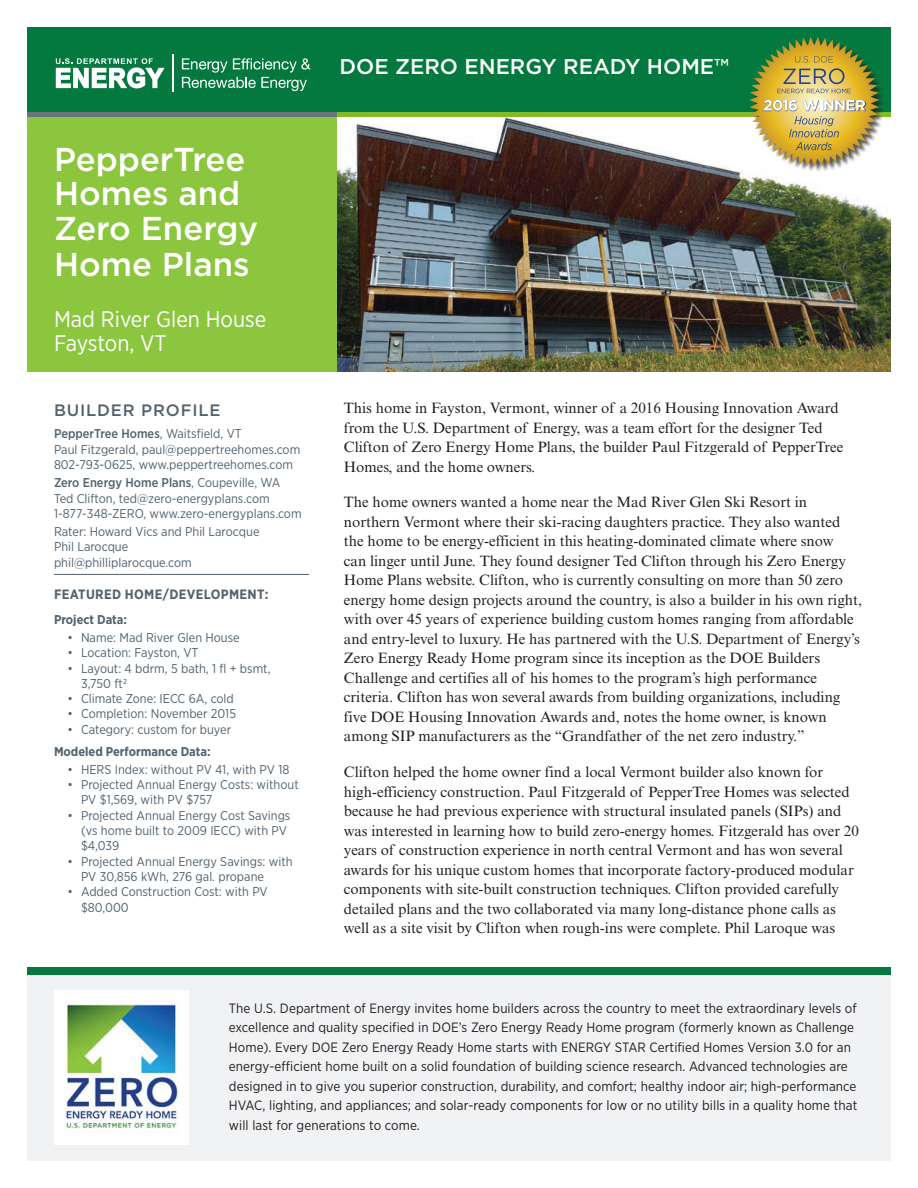
<style>
.page{position:relative;width:918px;height:1188px;background:#fff}
.page>*{position:absolute;margin:0;border:0;box-sizing:border-box;transform-origin:0 0}
.t1{font:500 33px/35px "Gotham";color:#fff}
.t2{font:22.5px/24px "Gotham Narrow";color:#fff}
.t3{font:500 21.3px "Gotham";color:#fff}
.t4{font:500 16.5px "Gotham";letter-spacing:.05em;color:#52626f}
.t5{font:15px/19.5px "Times New Roman MT Std";color:#231f20}
.t6{font:13.5px/19.5px "Gotham Narrow";letter-spacing:.005em;color:#231f20}
.t7{font:700 13.5px "Gotham Narrow";letter-spacing:.025em;color:#52626f}
.t8{font:12.75px/15.3px "Gotham Narrow";color:#52626f}
.t9{font:700 12.75px "Gotham Narrow";color:#52626f}
.s1{font-weight:500}
</style>
<div class="page">
<img style="left:337px;top:117px;width:554px;height:255px">
<div style="left:27px;top:117px;width:310px;height:255px;background:#8bc63e"></div>
<div style="left:27px;top:971px;width:864px;height:190px;background:#f0f2f3"></div>
<div style="left:27px;top:27px;width:864px;height:85px;background:#04793f"></div>
<svg style="left:56px;top:58px;width:109px;height:30px"></svg>
<hr style="left:173px;top:55px;width:1px;height:37px;background:#fff">
<svg style="left:182px;top:58px;width:129px;height:33px"></svg>
<div style="left:337px;top:112px;width:554px;height:5px;background:#82bb27"></div>
<div style="left:27px;top:112px;width:310px;height:5px;background:#6a747b"></div>
<img style="left:54px;top:991px;width:135px;height:153px">
<div style="left:27px;top:968px;width:864px;height:7px;background:#04793f"></div>
<hr style="left:54px;top:574px;width:255px;height:1px;background:#52626f">
<div style="left:751px;top:38px;width:135px;height:135px;background:#231f20;opacity:.75"></div>
<img style="left:746px;top:82px;width:138px;height:48px">
<img style="left:749px;top:37px;width:130px;height:130px">
<h1 class="t1" style="left:54px;top:141px;width:206px">PepperTree<br>Homes and<br>Zero Energy<br>Home Plans</h1>
<h2 class="t2" style="left:54px;top:306px;width:214px">Mad River Glen House<br>Fayston, VT</h2>
<p class="t4" style="left:54px;top:401px;width:168px">BUILDER PROFILE</p>
<p class="t8" style="left:54px;top:426px;width:248px"><span class="s1">PepperTree Homes</span>, Waitsfield, VT<br>Paul Fitzgerald, paul@peppertreehomes.com<br>802-793-0625, www.peppertreehomes.com</p>
<p class="t8" style="left:54px;top:475px;width:249px"><span class="s1">Zero Energy Home Plans</span>, Coupeville, WA<br>Ted Clifton, ted@zero-energyplans.com<br>1-877-348-ZERO, www.zero-energyplans.com</p>
<p class="t8" style="left:54px;top:524px;width:207px">Rater: Howard Vics and Phil Larocque<br>Phil Larocque phil@philliplarocque.com</p>
<p class="t7" style="left:54px;top:585px;width:216px">FEATURED HOME/DEVELOPMENT:</p>
<p class="t9" style="left:54px;top:611px;width:75px">Project Data:</p>
<p class="t8" style="left:68px;top:630px;width:174px">• Name: Mad River Glen House</p>
<p class="t8" style="left:68px;top:645px;width:133px">• Location: Fayston, VT</p>
<p class="t8" style="left:81px;top:660px;width:191px;text-indent:-14px">• Layout: 4 bdrm, 5 bath, 1 fl + bsmt,<br>3,750 ft2</p>
<p class="t8" style="left:68px;top:691px;width:168px">• Climate Zone: IECC 6A, cold</p>
<p class="t8" style="left:68px;top:706px;width:170px">• Completion: November 2015</p>
<p class="t8" style="left:68px;top:721px;width:165px">• Category: custom for buyer</p>
<p class="t9" style="left:54px;top:743px;width:158px">Modeled Performance Data:</p>
<p class="t8" style="left:68px;top:761px;width:223px">• HERS Index: without PV 41, with PV 18</p>
<p class="t8" style="left:81px;top:777px;width:219px;text-indent:-14px">• Projected Annual Energy Costs: without<br>PV $1,569, with PV $757</p>
<p class="t8" style="left:81px;top:807px;width:211px;text-indent:-14px">• Projected Annual Energy Cost Savings (vs home built to 2009 IECC) with PV $4,039</p>
<p class="t8" style="left:81px;top:853px;width:213px;text-indent:-14px">• Projected Annual Energy Savings: with<br>PV 30,856 kWh, 276 gal. propane</p>
<p class="t8" style="left:81px;top:884px;width:188px;text-indent:-14px">• Added Construction Cost: with PV $80,000</p>
<h3 class="t3" style="left:339px;top:54px;width:391px">DOE ZERO ENERGY READY HOME™</h3>
<p class="t5" style="left:344px;top:398px;width:501px">This home in Fayston, Vermont, winner of a 2016 Housing Innovation Award from the U.S. Department of Energy, was a team effort for the designer Ted Clifton of Zero Energy Home Plans, the builder Paul Fitzgerald of PepperTree Homes, and the home owners.</p>
<p class="t5" style="left:344px;top:493px;width:520px">The home owners wanted a home near the Mad River Glen Ski Resort in northern Vermont where their ski-racing daughters practice. They also wanted the home to be energy-efficient in this heating-dominated climate where snow<br>can linger until June. They found designer Ted Clifton through his Zero Energy Home Plans website. Clifton, who is currently consulting on more than 50 zero energy home design projects around the country, is also a builder in his own right, with over 45 years of experience building custom homes ranging from affordable and entry-level to luxury. He has partnered with the U.S. Department of Energy’s Zero Energy Ready Home program since its inception as the DOE Builders Challenge and certifies all of his homes to the program’s high performance criteria. Clifton has won several awards from building organizations, including five DOE Housing Innovation Awards and, notes the home owner, is known among SIP manufacturers as the “Grandfather of the net zero industry.”</p>
<p class="t5" style="left:344px;top:762px;width:516px">Clifton helped the home owner find a local Vermont builder also known for high-efficiency construction. Paul Fitzgerald of PepperTree Homes was selected because he had previous experience with structural insulated panels (SIPs) and was interested in learning how to build zero-energy homes. Fitzgerald has over 20 years of construction experience in north central Vermont and has won several awards for his unique custom homes that incorporate factory-produced modular components with site-built construction techniques. Clifton provided carefully detailed plans and the two collaborated via many long-distance phone calls as well as a site visit by Clifton when rough-ins were complete. Phil Laroque was</p>
<p class="t6" style="left:229px;top:998px;width:630px">The U.S. Department of Energy invites home builders across the country to meet the extraordinary levels of excellence and quality specified in DOE’s Zero Energy Ready Home program (formerly known as Challenge Home). Every DOE Zero Energy Ready Home starts with ENERGY STAR Certified Homes Version 3.0 for an energy-efficient home built on a solid foundation of building science research. Advanced technologies are designed in to give you superior construction, durability, and comfort; healthy indoor air; high-performance HVAC, lighting, and appliances; and solar-ready components for low or no utility bills in a quality home that will last for generations to come.</p>
</div>
